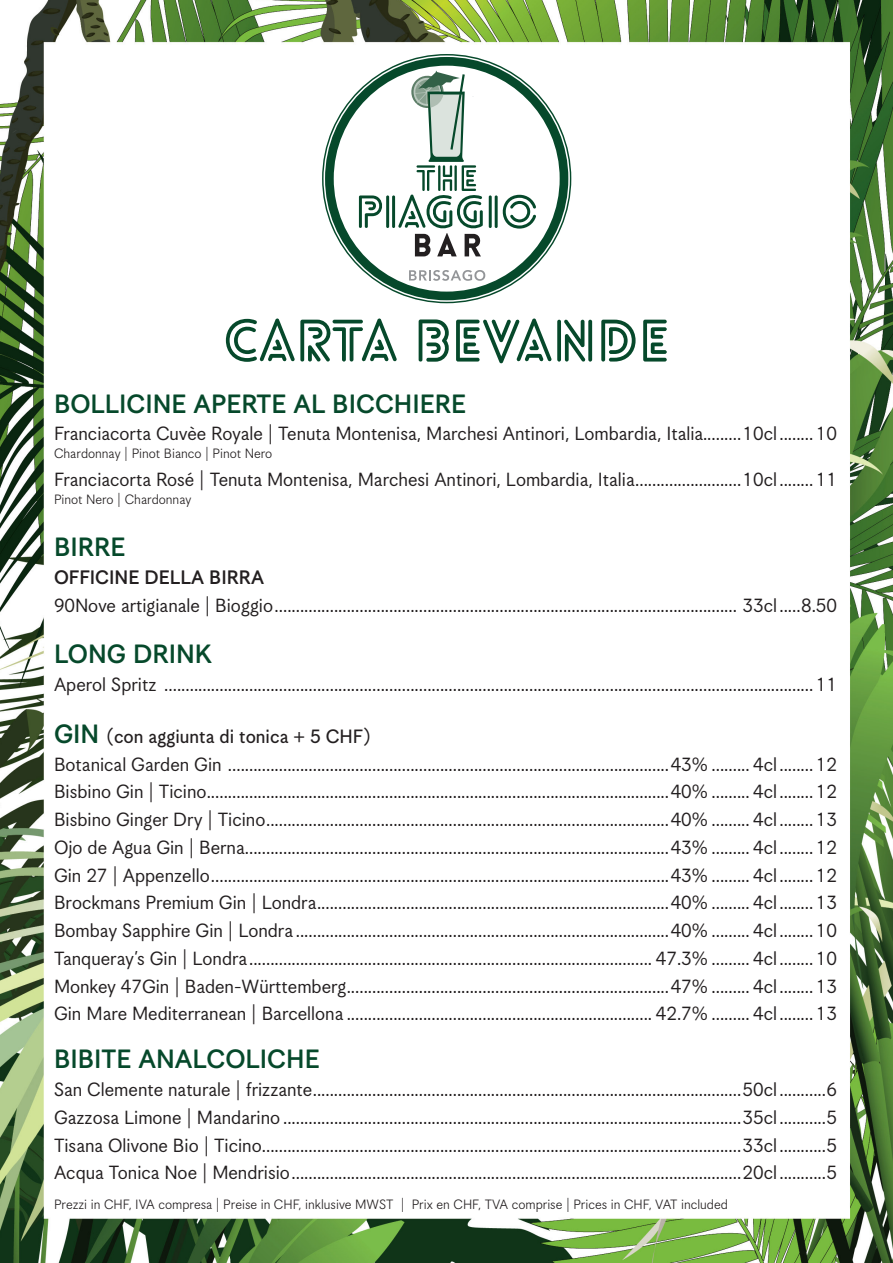
<style>
.page{position:relative;width:893px;height:1263px;background:#fff}
.page>*{position:absolute;margin:0;border:0;box-sizing:border-box;transform-origin:0 0}
.titolo{font:700 57px "Lovelo Line";color:#06492b}
.sottotitolo{font:28.5px "Korpus Grotesk D";color:#06492b}
.txt{font:21px "Korpus Grotesk B";color:#231f20}
.sottotitolo-2{font:21px "Korpus Grotesk C";color:#231f20}
.txt-2{font:21px "Korpus Grotesk D";color:#231f20}
.cantina{font:15px "Korpus Grotesk A";color:#231f20}
.s1{font-family:"Korpus Grotesk D";font-size:28.5px;color:#06492b}
</style>
<div class="page">
<img style="left:0;top:0;width:893px;height:1263px">
<svg style="left:322px;top:54px;width:249px;height:249px"></svg>
<svg style="left:359px;top:195px;width:26px;height:33px"></svg>
<hr style="left:386px;top:195px;width:3px;height:33px;background:#06492b">
<hr style="left:392px;top:195px;width:3px;height:33px;background:#06492b">
<hr style="left:489px;top:195px;width:3px;height:33px;background:#06492b">
<hr style="left:495px;top:195px;width:3px;height:33px;background:#06492b">
<svg style="left:497px;top:195px;width:39px;height:34px"></svg>
<svg style="left:409px;top:270px;width:76px;height:11px"></svg>
<svg style="left:398px;top:71px;width:85px;height:185px"></svg>
<p class="titolo" style="left:223px;top:305px;width:448px">CARTA BEVANDE</p>
<p class="sottotitolo" style="left:54px;top:387px;width:414px">BOLLICINE APERTE AL BICCHIERE</p>
<p class="txt" style="left:54px;top:422px;width:785px">Franciacorta Cuvèe Royale | Tenuta Montenisa, Marchesi Antinori, Lombardia, Italia.........10cl ........10</p>
<p class="cantina" style="left:54px;top:446px;width:220px">Chardonnay | Pinot Bianco | Pinot Nero</p>
<p class="txt" style="left:54px;top:468px;width:785px">Franciacorta Rosé | Tenuta Montenisa, Marchesi Antinori, Lombardia, Italia.........................10cl ........11</p>
<p class="cantina" style="left:54px;top:491px;width:139px">Pinot Nero | Chardonnay</p>
<p class="sottotitolo" style="left:54px;top:531px;width:73px">BIRRE</p>
<p class="txt-2" style="left:54px;top:565px;width:212px">OFFICINE DELLA BIRRA</p>
<p class="txt" style="left:54px;top:593px;width:785px">90Nove artigianale | Bioggio............................................................................................................. 33cl .....8.50</p>
<p class="sottotitolo" style="left:54px;top:638px;width:160px">LONG DRINK</p>
<p class="txt" style="left:54px;top:673px;width:785px">Aperol Spritz .........................................................................................................................................................11</p>
<p class="sottotitolo-2" style="left:54px;top:724px;width:318px"><span class="s1">GIN</span> (con aggiunta di tonica + 5 CHF)</p>
<p class="txt" style="left:54px;top:752px;width:785px">Botanical Garden Gin ........................................................................................................43% ......... 4cl ........12</p>
<p class="txt" style="left:54px;top:780px;width:785px">Bisbino Gin | Ticino.............................................................................................................40% ......... 4cl ........12</p>
<p class="txt" style="left:54px;top:808px;width:785px">Bisbino Ginger Dry | Ticino...............................................................................................40% ......... 4cl ........13</p>
<p class="txt" style="left:54px;top:836px;width:785px">Ojo de Agua Gin | Berna....................................................................................................43% ......... 4cl ........12</p>
<p class="txt" style="left:54px;top:863px;width:785px">Gin 27 | Appenzello............................................................................................................43% ......... 4cl ........12</p>
<p class="txt" style="left:54px;top:891px;width:785px">Brockmans Premium Gin | Londra...................................................................................40% ......... 4cl ........13</p>
<p class="txt" style="left:54px;top:919px;width:785px">Bombay Sapphire Gin | Londra ........................................................................................40% ......... 4cl ........10</p>
<p class="txt" style="left:54px;top:947px;width:785px">Tanqueray’s Gin | Londra............................................................................................... 47.3% ......... 4cl ........10</p>
<p class="txt" style="left:54px;top:974px;width:785px">Monkey 47Gin | Baden-Württemberg............................................................................47% ......... 4cl ........13</p>
<p class="txt" style="left:54px;top:1002px;width:785px">Gin Mare Mediterranean | Barcellona ........................................................................ 42.7% ......... 4cl ........13</p>
<p class="sottotitolo" style="left:54px;top:1043px;width:267px">BIBITE ANALCOLICHE</p>
<p class="txt" style="left:54px;top:1078px;width:784px">San Clemente naturale | frizzante.....................................................................................................50cl ...........6</p>
<p class="txt" style="left:54px;top:1106px;width:784px">Gazzosa Limone | Mandarino ............................................................................................................35cl ...........5</p>
<p class="txt" style="left:54px;top:1133px;width:784px">Tisana Olivone Bio | Ticino.................................................................................................................33cl ...........5</p>
<p class="txt" style="left:54px;top:1161px;width:784px">Acqua Tonica Noe | Mendrisio..........................................................................................................20cl ...........5</p>
<p class="cantina" style="left:54px;top:1196px;width:675px">Prezzi in CHF, IVA compresa | Preise in CHF, inklusive MWST | Prix en CHF, TVA comprise | Prices in CHF, VAT included</p>
</div>
